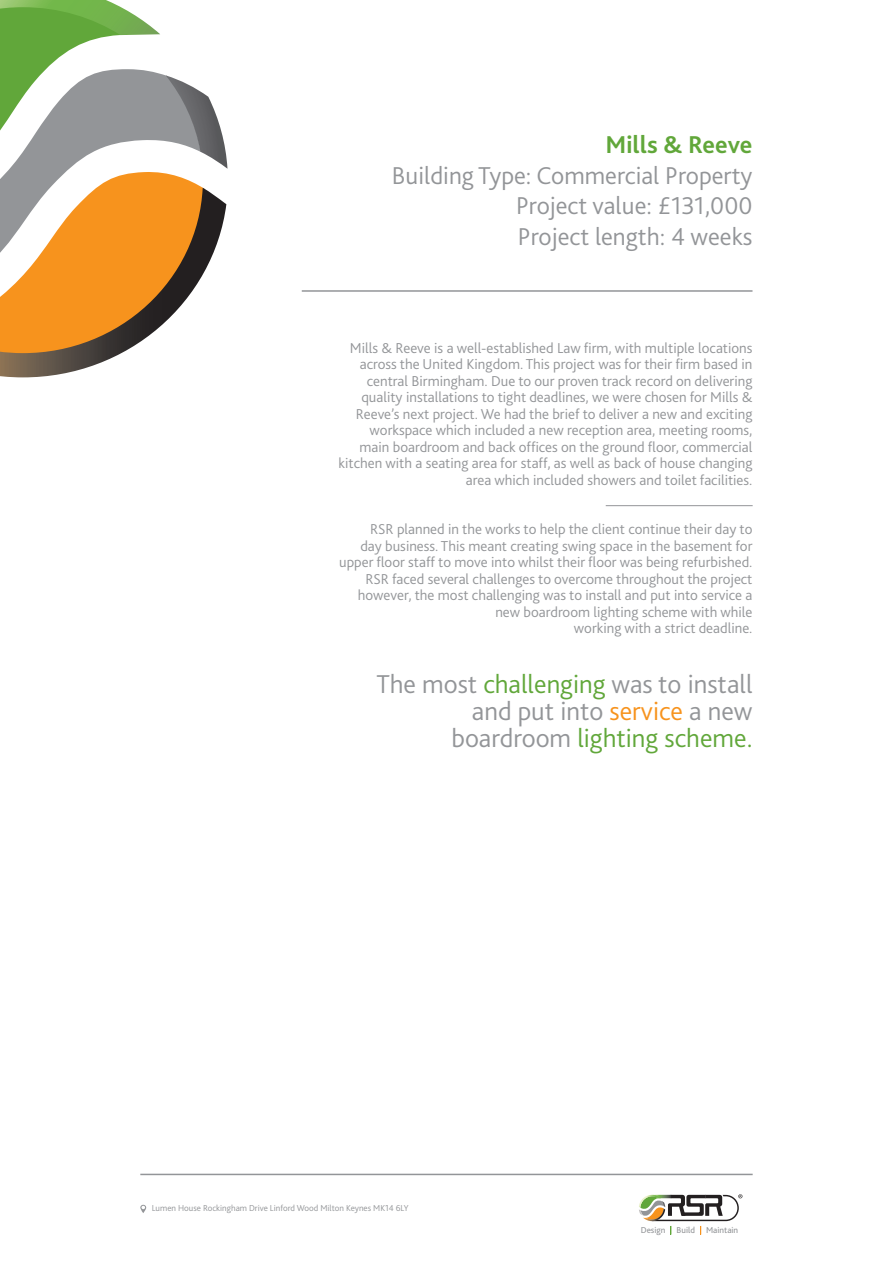
<style>
.page{position:relative;width:893px;height:1263px;background:#fff}
.page>*{position:absolute;margin:0;border:0;box-sizing:border-box;transform-origin:0 0}
.main_text_indent{font:300 27px/27px "Bliss";color:#939598;text-align:right}
.main_text_indent-2{font:300 27px "Bliss";color:#61a73a}
.t1{font:300 25.5px "Bliss";color:#939598}
.t2{font:700 25.5px "Bliss";color:#61a73a}
.main_text_indent-3{font:300 15px/16.5px "Bliss";color:#939598;text-align:right}
.t3{font:300 9px "Bliss";color:#939598}
.t4{font:9px "Bliss";color:#939598}
.s1{color:#61a73a}
.s2{color:#f7931d}
.s3{color:#939598}
</style>
<div class="page">
<hr style="left:140px;top:1174px;width:613px;height:1px;background:#939598">
<svg style="left:639px;top:1194px;width:103px;height:40px"></svg>
<svg style="left:140px;top:1205px;width:6px;height:8px"></svg>
<svg style="left:0;top:0;width:227px;height:377px"></svg>
<hr style="left:302px;top:290px;width:450px;height:2px;background:#939598">
<hr style="left:606px;top:505px;width:147px;height:1px;background:#939598">
<p class="t2" style="left:605px;top:129px;width:149px">Mills &amp; Reeve</p>
<p class="t1" style="left:392px;top:159px;width:362px">Building Type: Commercial Property</p>
<p class="t1" style="left:516px;top:190px;width:238px">Project value: £131,000</p>
<p class="t1" style="left:518px;top:220px;width:236px">Project length: 4 weeks</p>
<p class="main_text_indent-3" style="left:339px;top:339px;width:415px">Mills &amp; Reeve is a well-established Law firm, with multiple locations across the United Kingdom. This project was for their firm based in central Birmingham. Due to our proven track record on delivering quality installations to tight deadlines, we were chosen for Mills &amp; Reeve’s next project. We had the brief to deliver a new and exciting workspace which included a new reception area, meeting rooms, main boardroom and back offices on the ground floor, commercial kitchen with a seating area for staff, as well as back of house changing area which included showers and toilet facilities.</p>
<p class="main_text_indent-3" style="left:339px;top:521px;width:415px">RSR planned in the works to help the client continue their day to<br>day business. This meant creating swing space in the basement for upper floor staff to move into whilst their floor was being refurbished.<br>RSR faced several challenges to overcome throughout the project however, the most challenging was to install and put into service a new boardroom lighting scheme with while</p>
<p class="main_text_indent-3" style="left:574px;top:620px;width:180px">working with a strict deadline.</p>
<p class="main_text_indent" style="left:376px;top:671px;width:378px">The most <span class="s1">challenging</span> was to install and put into <span class="s2">service</span> a new</p>
<p class="main_text_indent-2" style="left:451px;top:721px;width:302px"><span class="s3">boardroom</span> lighting scheme.</p>
<p class="t3" style="left:152px;top:1202px;width:258px">Lumen House Rockingham Drive Linford Wood Milton Keynes MK14 6LY</p>
<p class="t4" style="left:641px;top:1224px;width:99px">Design Build Maintain</p>
</div>
